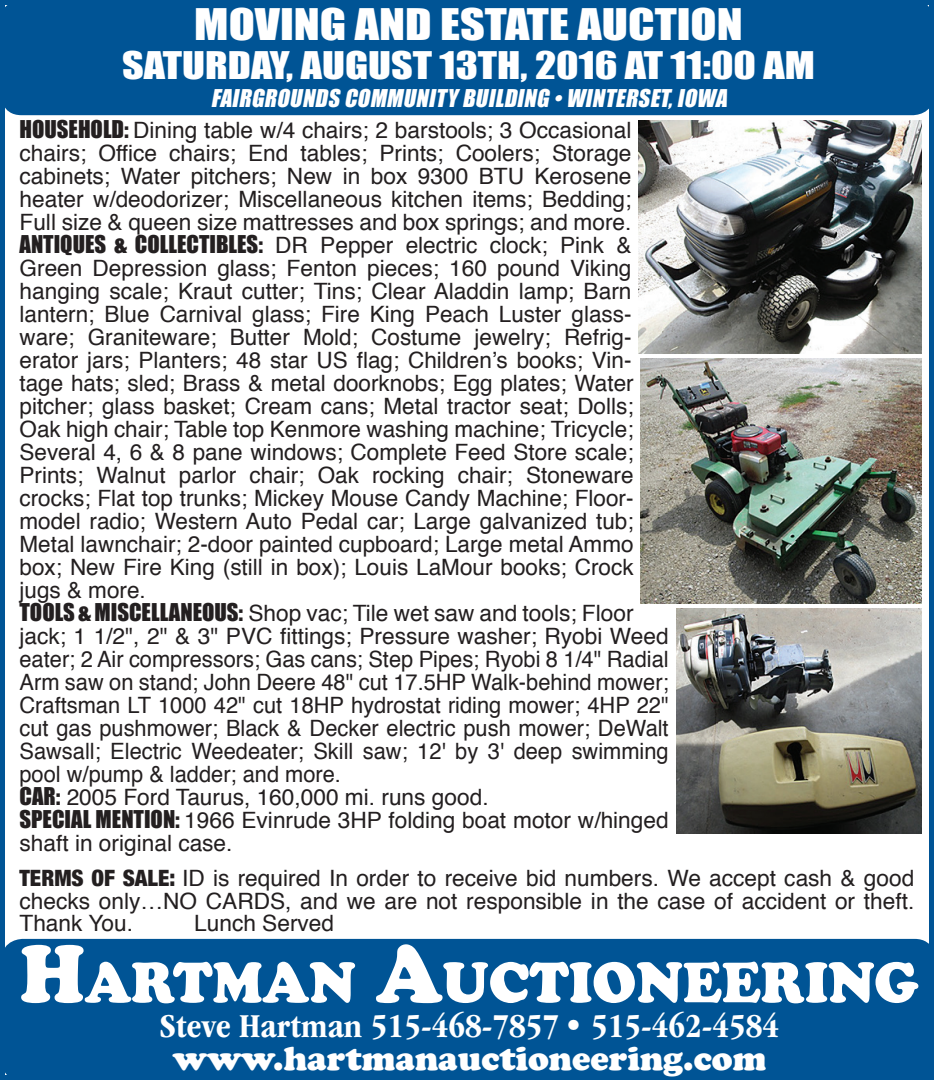
<style>
.page{position:relative;width:934px;height:1080px;background:#fff}
.page>*{position:absolute;margin:0;border:0;box-sizing:border-box;transform-origin:0 0}
.t1{font:900 59.25px "Cooper";color:#fff;scale:.95 1}
.t2{font:40px "Impact";color:#fff;scale:1.2 1}
.t3{font:35px "Impact";color:#fff;scale:1.2 1}
.t4{font:700 condensed 34.75px "ITC Garamond Std";color:#fff}
.t5{font:900 34.75px "Cooper";color:#fff}
.t6{font:22.5px/23px "Helvetica";color:#231f20;text-align:justify}
.t7{font:italic 22.5px "Impact";color:#fff}
.s1{font-family:"Impact"}
.s2{font-family:"Helvetica Neue";font-weight:900;font-stretch:condensed}
.s3{font-size:84.75px}
</style>
<div class="page">
<div style="left:1px;top:0;width:933px;height:115px;background:#005495;border-radius:21px"></div>
<div style="left:2px;top:939px;width:932px;height:141px;background:#005495"></div>
<img style="left:676px;top:609px;width:245px;height:225px">
<img style="left:639px;top:121px;width:282px;height:232px">
<img style="left:641px;top:359px;width:280px;height:244px">
<p class="t2" style="left:194px;top:-7px;width:459px">MOVING AND ESTATE AUCTION</p>
<p class="t3" style="left:122px;top:38px;width:579px">SATURDAY, AUGUST 13TH, 2016 AT 11:00 AM</p>
<p class="t7" style="left:211px;top:80px;width:523px">FAIRGROUNDS COMMUNITY BUILDING •WINTERSET,IOWA</p>
<p class="t6" style="left:20px;top:120px;width:613px"><span class="s1">HOUSEHOLD:</span> Dining table w/4 chairs; 2 barstools; 3 Occasional chairs; Office chairs; End tables; Prints; Coolers; Storage cabinets; Water pitchers; New in box 9300 BTU Kerosene heater w/deodorizer; Miscellaneous kitchen items; Bedding; Full size &amp; queen size mattresses and box springs; and more.</p>
<p class="t6" style="left:20px;top:235px;width:616px"><span class="s1">ANTIQUES &amp; COLLECTIBLES:</span> DR Pepper electric clock; Pink &amp; Green Depression glass; Fenton pieces; 160 pound Viking hanging scale; Kraut cutter; Tins; Clear Aladdin lamp; Barn lantern; Blue Carnival glass; Fire King Peach Luster glass&shy;ware; Graniteware; Butter Mold; Costume jewelry; Refrig&shy;erator jars; Planters; 48 star US flag; Children’s books; Vin&shy;tage hats; sled; Brass &amp; metal doorknobs; Egg plates; Water pitcher; glass basket; Cream cans; Metal tractor seat; Dolls; Oak high chair; Table top Kenmore washing machine; Tricycle; Several 4, 6 &amp; 8 pane windows; Complete Feed Store scale; Prints; Walnut parlor chair; Oak rocking chair; Stoneware crocks; Flat top trunks; Mickey Mouse Candy Machine; Floor&shy;model radio; Western Auto Pedal car; Large galvanized tub; Metal lawnchair; 2-door painted cupboard; Large metal Ammo box; New Fire King (still in box); Louis LaMour books; Crock jugs &amp; more.</p>
<p class="t6" style="left:20px;top:603px;width:651px;text-align:left"><span class="s1">TOOLS &amp; MISCELLANEOUS:</span> Shop vac; Tile wet saw and tools; Floor jack; 1 1/2", 2" &amp; 3" PVC fittings; Pressure washer; Ryobi Weed eater; 2 Air compressors; Gas cans; Step Pipes; Ryobi 8 1/4" Radial Arm saw on stand; John Deere 48" cut 17.5HP Walk-behind mower; Craftsman LT 1000 42" cut 18HP hydrostat riding mower; 4HP 22" cut gas pushmower; Black &amp; Decker electric push mower; DeWalt Sawsall; Electric Weedeater; Skill saw; 12' by 3' deep swimming pool w/pump &amp; ladder; and more.</p>
<p class="t6" style="left:20px;top:787px;width:471px"><span class="s1">CAR:</span> 2005 Ford Taurus, 160,000 mi. runs good.</p>
<p class="t6" style="left:20px;top:810px;width:651px"><span class="s1">SPECIAL MENTION:</span> 1966 Evinrude 3HP folding boat motor w/hinged shaft in original case.</p>
<p class="t6" style="left:20px;top:868px;width:896px"><span class="s2">TERMS OF SALE:</span> ID is required In order to receive bid numbers. We accept cash &amp; good checks only…NO CARDS, and we are not responsible in the case of accident or theft.<br>Thank You.</p>
<p class="t6" style="left:194px;top:913px;width:141px">Lunch Served</p>
<p class="t1" style="left:20px;top:948px;width:947px"><span class="s3">H</span>ARTMAN <span class="s3">A</span>UCTIONEERING</p>
<p class="t4" style="left:160px;top:1006px;width:621px">Steve Hartman 515-468-7857 • 515-462-4584</p>
<p class="t5" style="left:173px;top:1038px;width:595px">www.hartmanauctioneering.com</p>
</div>
